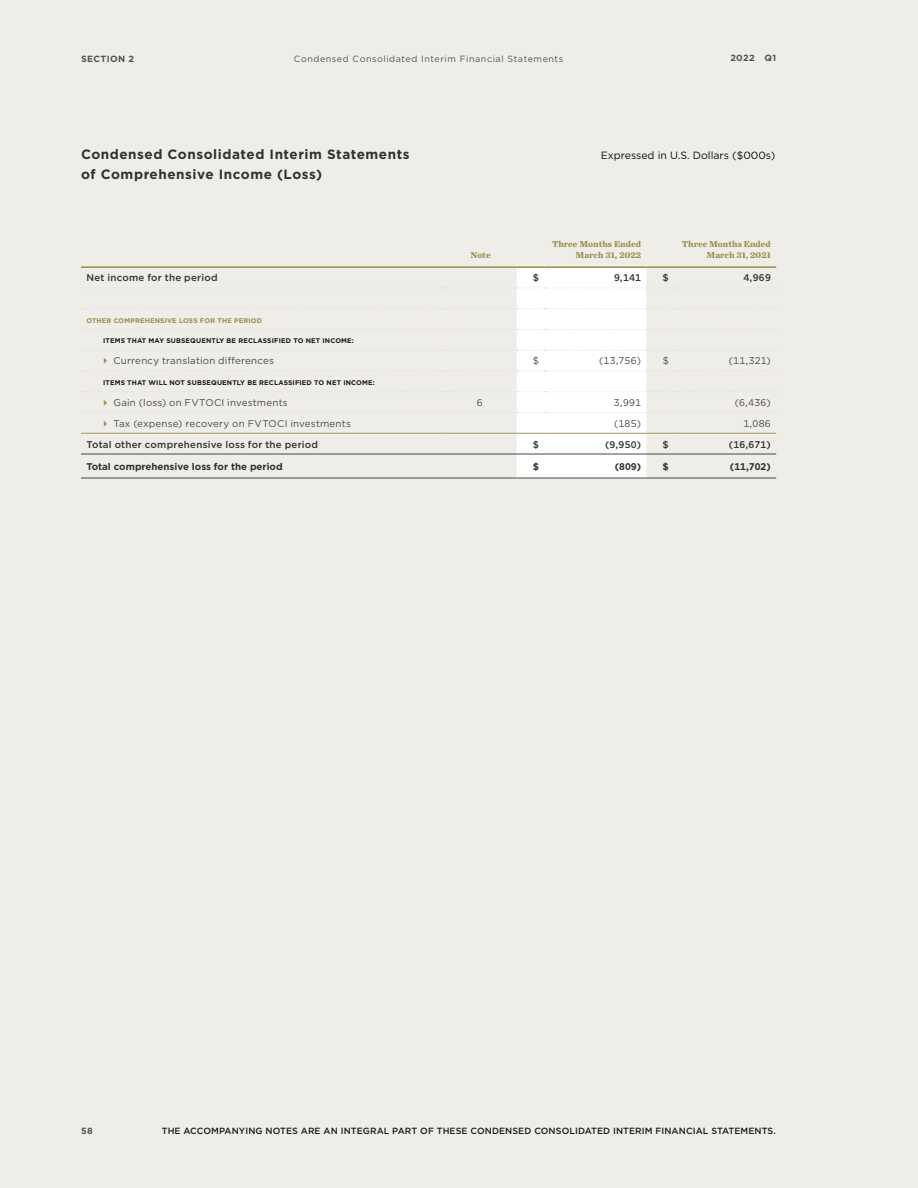
<style>
.page{position:relative;width:918px;height:1188px;background:#efede7}
.page>*{position:absolute;margin:0;border:0;box-sizing:border-box;transform-origin:0 0}
.FS_Statement_Title{font:700 13.5px "Gotham";letter-spacing:.04em;color:#313131}
.FS_Statement_Title-2{font:10.5px "Gotham";color:#0d0d0d}
.Body_Row__Right{font:9.75px "Gotham";letter-spacing:.025em;color:#484848}
.Subtotal_Row{font:500 9.75px "Gotham";letter-spacing:.025em;color:#313131}
.Total_Row{font:700 9.75px "Gotham";color:#313131}
.t1{font:500 9px "Gotham";letter-spacing:.01em;color:#1a1a1a}
.Header_Row{font:700 9px/11.2px "Chronicle Text G2";color:#9c8c4b;text-align:right}
.t2{font:9px "Gotham";letter-spacing:.06em;color:#535353}
.t3{font:700 9px "Gotham";letter-spacing:.04em;color:#535353}
.Inner_Category__Subh{font:700 6.75px "Gotham";letter-spacing:.02em;color:#1a1a1a}
.Inner_Category__Head{font:700 6.75px "Gotham";letter-spacing:.02em;color:#9c8c4b}
</style>
<div class="page">
<hr style="left:81px;top:266px;width:362px;height:2px;background:#9c8c4b">
<hr style="left:443px;top:266px;width:74px;height:2px;background:#9c8c4b">
<hr style="left:517px;top:266px;width:27px;height:2px;background:#9c8c4b">
<hr style="left:544px;top:266px;width:102px;height:2px;background:#9c8c4b">
<hr style="left:646px;top:266px;width:28px;height:2px;background:#9c8c4b">
<hr style="left:674px;top:266px;width:102px;height:2px;background:#9c8c4b">
<svg style="left:81px;top:267px;width:696px;height:212px"></svg>
<p class="t3" style="left:81px;top:53px;width:55px">SECTION 2</p>
<p class="t2" style="left:294px;top:54px;width:271px">Condensed Consolidated Interim Financial Statements</p>
<p class="t3" style="left:730px;top:52px;width:47px">2022 Q1</p>
<p class="FS_Statement_Title" style="left:81px;top:146px;width:330px">Condensed Consolidated Interim Statements</p>
<p class="FS_Statement_Title-2" style="left:601px;top:149px;width:176px">Expressed in U.S. Dollars ($000s)</p>
<p class="FS_Statement_Title" style="left:81px;top:165px;width:243px">of Comprehensive Income (Loss)</p>
<p class="Header_Row" style="left:470px;top:249px;width:22px">Note</p>
<p class="Header_Row" style="left:552px;top:238px;width:91px">Three Months Ended<br>March 31, 2022</p>
<p class="Header_Row" style="left:682px;top:238px;width:91px">Three Months Ended<br>March 31, 2021</p>
<p class="Subtotal_Row" style="left:86px;top:272px;width:133px">Net income for the period</p>
<p class="Subtotal_Row" style="left:533px;top:272px;width:8px">$</p>
<p class="Subtotal_Row" style="left:614px;top:272px;width:29px">9,141</p>
<p class="Subtotal_Row" style="left:663px;top:272px;width:8px">$</p>
<p class="Subtotal_Row" style="left:743px;top:272px;width:29px">4,969</p>
<p class="Inner_Category__Head" style="left:86px;top:316px;width:177px">OTHER COMPREHENSIVE LOSS FOR THE PERIOD</p>
<p class="Inner_Category__Subh" style="left:103px;top:336px;width:252px">ITEMS THAT MAY SUBSEQUENTLY BE RECLASSIFIED TO NET INCOME:</p>
<p class="Body_Row__Right" style="left:113px;top:355px;width:162px">Currency translation differences</p>
<p class="Body_Row__Right" style="left:533px;top:355px;width:8px">$</p>
<p class="Body_Row__Right" style="left:599px;top:355px;width:43px">(13,756)</p>
<p class="Body_Row__Right" style="left:663px;top:355px;width:8px">$</p>
<p class="Body_Row__Right" style="left:729px;top:355px;width:43px">(11,321)</p>
<p class="Inner_Category__Subh" style="left:103px;top:378px;width:273px">ITEMS THAT WILL NOT SUBSEQUENTLY BE RECLASSIFIED TO NET INCOME:</p>
<p class="Body_Row__Right" style="left:113px;top:396px;width:176px">Gain (loss) on FVTOCI investments</p>
<p class="Body_Row__Right" style="left:477px;top:396px;width:7px">6</p>
<p class="Body_Row__Right" style="left:614px;top:396px;width:29px">3,991</p>
<p class="Body_Row__Right" style="left:735px;top:396px;width:37px">(6,436)</p>
<p class="Body_Row__Right" style="left:113px;top:417px;width:239px">Tax (expense) recovery on FVTOCI investments</p>
<p class="Body_Row__Right" style="left:614px;top:417px;width:29px">(185)</p>
<p class="Body_Row__Right" style="left:743px;top:417px;width:29px">1,086</p>
<p class="Subtotal_Row" style="left:86px;top:438px;width:233px">Total other comprehensive loss for the period</p>
<p class="Subtotal_Row" style="left:533px;top:438px;width:8px">$</p>
<p class="Subtotal_Row" style="left:605px;top:438px;width:38px">(9,950)</p>
<p class="Subtotal_Row" style="left:663px;top:438px;width:8px">$</p>
<p class="Subtotal_Row" style="left:729px;top:438px;width:44px">(16,671)</p>
<p class="Total_Row" style="left:86px;top:460px;width:198px">Total comprehensive loss for the period</p>
<p class="Total_Row" style="left:533px;top:460px;width:8px">$</p>
<p class="Total_Row" style="left:615px;top:460px;width:28px">(809)</p>
<p class="Total_Row" style="left:663px;top:460px;width:8px">$</p>
<p class="Total_Row" style="left:730px;top:460px;width:42px">(11,702)</p>
<p class="t3" style="left:81px;top:1125px;width:13px">58</p>
<p class="t1" style="left:162px;top:1125px;width:616px">THE ACCOMPANYING NOTES ARE AN INTEGRAL PART OF THESE CONDENSED CONSOLIDATED INTERIM FINANCIAL STATEMENTS.</p>
</div>
